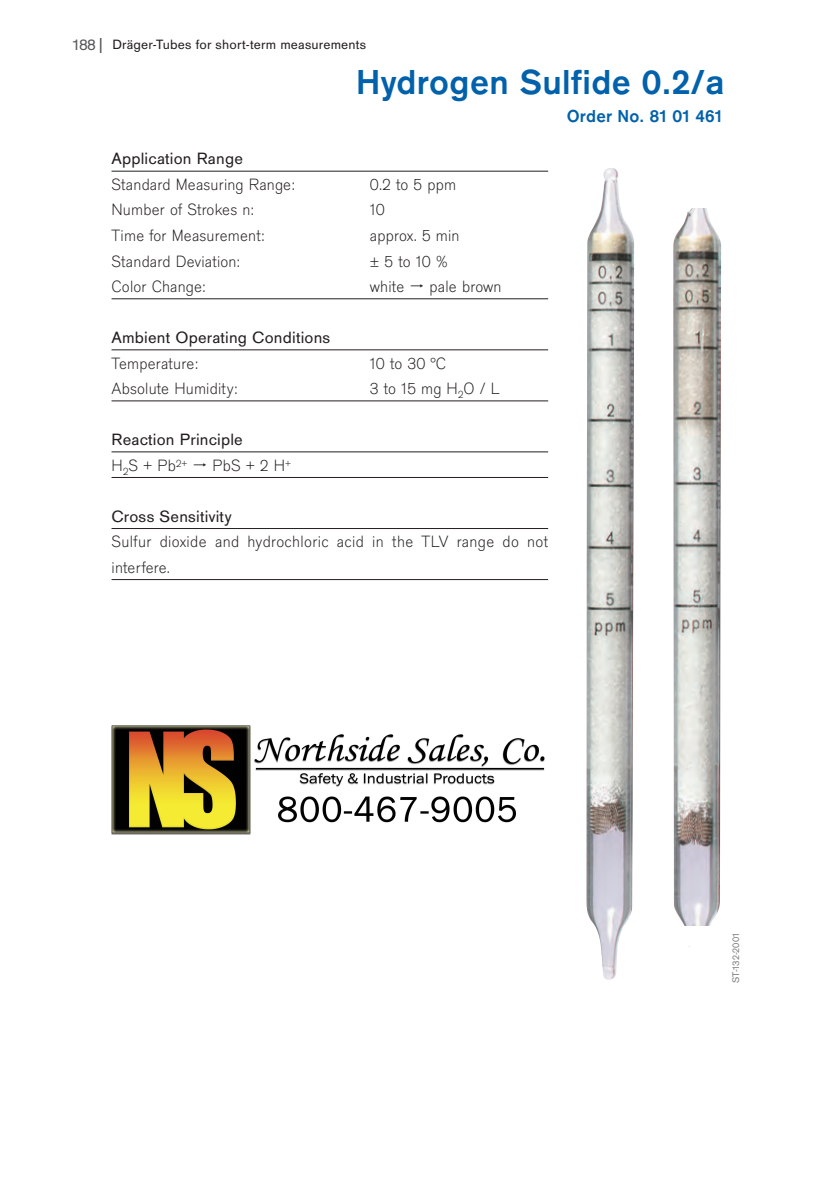
<style>
.page{position:relative;width:838px;height:1192px;background:#fff}
.page>*{position:absolute;margin:0;border:0;box-sizing:border-box;transform-origin:0 0}
.t1{font:700 36px "Draeger San";letter-spacing:.01em;color:#0161aa}
.t2{font:700 18px "Draeger San";letter-spacing:.01em;color:#0161aa}
.t3{font:300 17px/25.6px "Draeger San";letter-spacing:.01em;color:#231f20}
.t4{font:17px/25.6px "Draeger San";letter-spacing:.01em;color:#231f20}
.t5{font:14px "Draeger San";letter-spacing:.01em;color:#231f20}
.t6{font:10px "Draeger San";color:#808285}
.s1{font-size:16px;color:#57585a}
.s2{font-size:18px;color:#57585a}
.s3{font-weight:300}
</style>
<div class="page">
<img style="left:586px;top:169px;width:48px;height:810px">
<img style="left:673px;top:208px;width:48px;height:739px">
<hr style="left:112px;top:171px;width:436px;height:1px;background:#231f20">
<hr style="left:112px;top:298px;width:436px;height:1px;background:#231f20">
<hr style="left:112px;top:349px;width:436px;height:1px;background:#231f20">
<hr style="left:112px;top:400px;width:436px;height:1px;background:#231f20">
<hr style="left:112px;top:451px;width:436px;height:1px;background:#231f20">
<hr style="left:112px;top:477px;width:436px;height:1px;background:#231f20">
<hr style="left:112px;top:528px;width:436px;height:1px;background:#231f20">
<hr style="left:112px;top:579px;width:436px;height:1px;background:#231f20">
<div style="left:673px;top:926px;width:50px;height:19px;background:#fff"></div>
<img style="left:111px;top:725px;width:434px;height:109px">
<p class="t5" style="left:73px;top:36px;width:295px"><span class="s1">188</span><span class="s2">|</span> Dräger-Tubes for short-term measurements</p>
<h1 class="t1" style="left:356px;top:60px;width:370px">Hydrogen Sulfide 0.2/a</h1>
<p class="t2" style="left:567px;top:105px;width:157px">Order No. 81 01 461</p>
<p class="t4" style="left:112px;top:146px;width:133px">Application Range</p>
<p class="t3" style="left:112px;top:171px;width:185px">Standard Measuring Range:</p>
<p class="t3" style="left:370px;top:171px;width:88px">0.2 to 5 ppm</p>
<p class="t3" style="left:112px;top:197px;width:144px">Number of Strokes n:</p>
<p class="t3" style="left:370px;top:197px;width:17px">10</p>
<p class="t3" style="left:112px;top:222px;width:155px">Time for Measurement:</p>
<p class="t3" style="left:370px;top:222px;width:91px">approx. 5 min</p>
<p class="t3" style="left:112px;top:248px;width:130px">Standard Deviation:</p>
<p class="t3" style="left:370px;top:248px;width:79px">± 5 to 10 %</p>
<p class="t3" style="left:112px;top:273px;width:96px">Color Change:</p>
<p class="t3" style="left:370px;top:273px;width:36px">white</p>
<p class="t3" style="left:430px;top:273px;width:74px">pale brown</p>
<p class="t4" style="left:112px;top:324px;width:220px">Ambient Operating Conditions</p>
<p class="t3" style="left:112px;top:350px;width:88px">Temperature:</p>
<p class="t3" style="left:370px;top:350px;width:77px">10 to 30 °C</p>
<p class="t3" style="left:112px;top:375px;width:127px">Absolute Humidity:</p>
<p class="t3" style="left:370px;top:375px;width:131px">3 to 15 mg H<sub>2</sub>O / L</p>
<p class="t4" style="left:112px;top:426px;width:133px">Reaction Principle<br><span class="s3">H</span><sub>2</sub><span class="s3">S + Pb</span><sup>2+</sup></p>
<p class="t3" style="left:213px;top:452px;width:80px">PbS + 2 H<sup>+</sup></p>
<p class="t4" style="left:112px;top:503px;width:121px">Cross Sensitivity</p>
<p class="t3" style="left:112px;top:528px;width:438px">Sulfur dioxide and hydrochloric acid in the TLV range do not interfere.</p>
<p class="t6" style="left:730px;top:983px;width:52px;rotate:-90deg">ST-132-2001</p>
</div>
